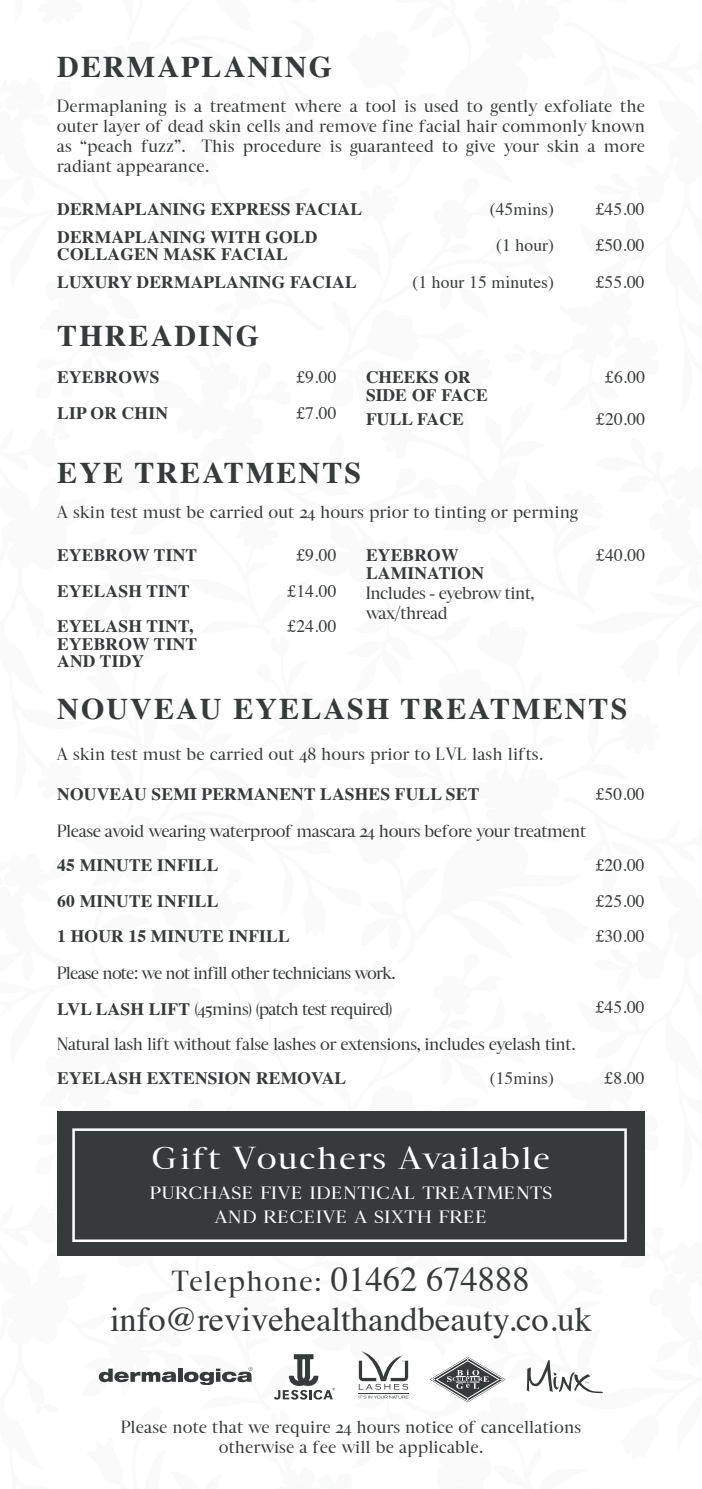
<style>
.page{position:relative;width:702px;height:1489px;background:#fff}
.page>*{position:absolute;margin:0;border:0;box-sizing:border-box;transform-origin:0 0}
.t1{font:34.5px/40px "Times";color:#373a3b;text-align:center}
.t2{font:31.5px "Luzia";letter-spacing:.07em;color:#fff;scale:1.14 1}
.t3{font:700 30px "Times";letter-spacing:.07em;color:#373a3b}
.t4{font:17.5px/20px "Luzia";letter-spacing:.04em;color:#373a3b;text-align:center}
.t5{font:700 17.5px/17.5px "Times";letter-spacing:.01em;color:#373a3b}
.t6{font:17.5px/20px "Luzia";letter-spacing:.01em;color:#373a3b}
.t7{font:17.5px "Times";letter-spacing:.01em;color:#373a3b}
.t8{font:17.5px/35.5px "Luzia";letter-spacing:-.01em;color:#373a3b}
.t9{font:17.5px/24px "Luzia";letter-spacing:.07em;color:#fff;text-align:center;scale:1.14 1}
.s1{font-family:"Times";font-weight:700}
.s2{font-family:"Luzia";font-size:28.75px}
.s3{font-family:"Luzia";font-size:25.25px}
</style>
<div class="page">
<svg style="left:99px;top:1368px;width:77px;height:13px"></svg>
<hr style="left:178px;top:1368px;width:4px;height:13px;background:#373a3b">
<svg style="left:184px;top:1366px;width:69px;height:18px"></svg>
<svg style="left:274px;top:1354px;width:61px;height:46px"></svg>
<hr style="left:358px;top:1392px;width:50px;height:1px;background:#373a3b">
<svg style="left:359px;top:1395px;width:49px;height:3px"></svg>
<svg style="left:359px;top:1351px;width:49px;height:38px"></svg>
<svg style="left:430px;top:1356px;width:75px;height:46px"></svg>
<svg style="left:526px;top:1360px;width:77px;height:32px"></svg>
<div style="left:57px;top:1111px;width:587px;height:144px;background:#363a3b"></div>
<div style="left:72px;top:1128px;width:554px;height:113px;border:2px solid #fff"></div>
<h3 class="t3" style="left:57px;top:38px;width:276px">DERMAPLANING</h3>
<p class="t4" style="left:57px;top:95px;width:589px;text-align:justify">Dermaplaning is a treatment where a tool is used to gently exfoliate the outer layer of dead skin cells and remove fine facial hair commonly known as “peach fuzz”. This procedure is guaranteed to give your skin a more radiant appearance.</p>
<p class="t5" style="left:57px;top:199px;width:306px">DERMAPLANING EXPRESS FACIAL</p>
<p class="t7" style="left:489px;top:193px;width:66px">(45mins)</p>
<p class="t7" style="left:595px;top:193px;width:51px">£45.00</p>
<p class="t5" style="left:57px;top:226px;width:262px">DERMAPLANING WITH GOLD<br>COLLAGEN MASK FACIAL</p>
<p class="t7" style="left:496px;top:229px;width:60px">(1 hour)</p>
<p class="t7" style="left:595px;top:229px;width:51px">£50.00</p>
<p class="t5" style="left:57px;top:271px;width:301px">LUXURY DERMAPLANING FACIAL</p>
<p class="t7" style="left:412px;top:265px;width:143px">(1 hour 15 minutes)</p>
<p class="t7" style="left:595px;top:265px;width:51px">£55.00</p>
<h3 class="t3" style="left:57px;top:307px;width:203px">THREADING</h3>
<p class="t5" style="left:57px;top:367px;width:104px">EYEBROWS</p>
<p class="t7" style="left:296px;top:361px;width:42px">£9.00</p>
<p class="t5" style="left:57px;top:402px;width:112px">LIP OR CHIN</p>
<p class="t7" style="left:296px;top:396px;width:42px">£7.00</p>
<p class="t5" style="left:366px;top:367px;width:123px">CHEEKS OR<br>SIDE OF FACE</p>
<p class="t7" style="left:605px;top:361px;width:42px">£6.00</p>
<p class="t5" style="left:366px;top:408px;width:99px">FULL FACE</p>
<p class="t7" style="left:596px;top:402px;width:51px">£20.00</p>
<h3 class="t3" style="left:57px;top:444px;width:305px">EYE TREATMENTS</h3>
<p class="t4" style="left:57px;top:501px;width:521px">A skin test must be carried out 24 hours prior to tinting or perming</p>
<p class="t5" style="left:57px;top:544px;width:141px">EYEBROW TINT</p>
<p class="t7" style="left:296px;top:539px;width:42px">£9.00</p>
<p class="t5" style="left:57px;top:580px;width:134px">EYELASH TINT</p>
<p class="t7" style="left:287px;top:574px;width:51px">£14.00</p>
<p class="t5" style="left:57px;top:615px;width:141px">EYELASH TINT,<br>EYEBROW TINT<br>AND TIDY</p>
<p class="t7" style="left:287px;top:609px;width:51px">£24.00</p>
<p class="t5" style="left:366px;top:544px;width:119px">EYEBROW<br>LAMINATION</p>
<p class="t6" style="left:366px;top:582px;width:170px">Includes - eyebrow tint, wax/thread</p>
<p class="t7" style="left:596px;top:539px;width:50px">£40.00</p>
<h3 class="t3" style="left:57px;top:680px;width:571px">NOUVEAU EYELASH TREATMENTS</h3>
<p class="t4" style="left:57px;top:743px;width:487px">A skin test must be carried out 48 hours prior to LVL lash lifts.</p>
<p class="t5" style="left:57px;top:784px;width:423px">NOUVEAU SEMI PERMANENT LASHES FULL SET</p>
<p class="t7" style="left:595px;top:778px;width:51px">£50.00</p>
<p class="t6" style="left:57px;top:821px;width:530px">Please avoid wearing waterproof mascara 24 hours before your treatment</p>
<p class="t5" style="left:57px;top:854px;width:163px">45 MINUTE INFILL</p>
<p class="t7" style="left:595px;top:849px;width:51px">£20.00</p>
<p class="t5" style="left:57px;top:890px;width:163px">60 MINUTE INFILL</p>
<p class="t7" style="left:595px;top:884px;width:51px">£25.00</p>
<p class="t5" style="left:57px;top:925px;width:234px">1 HOUR 15 MINUTE INFILL</p>
<p class="t7" style="left:595px;top:920px;width:51px">£30.00</p>
<p class="t8" style="left:57px;top:955px;width:339px">Please note: we not infill other technicians work.<br><span class="s1">LVL LASH LIFT</span> (45mins) (patch test required)</p>
<p class="t7" style="left:595px;top:990px;width:51px">£45.00</p>
<p class="t6" style="left:57px;top:1033px;width:519px">Natural lash lift without false lashes or extensions, includes eyelash tint.</p>
<p class="t5" style="left:57px;top:1067px;width:290px">EYELASH EXTENSION REMOVAL</p>
<p class="t7" style="left:489px;top:1061px;width:66px">(15mins)</p>
<p class="t7" style="left:604px;top:1061px;width:42px">£8.00</p>
<h2 class="t2" style="left:152px;top:1137px;width:350px">Gift Vouchers Available</h2>
<p class="t9" style="left:150px;top:1180px;width:354px">PURCHASE FIVE IDENTICAL TREATMENTS<br>AND RECEIVE A SIXTH FREE</p>
<h1 class="t1" style="left:110px;top:1256px;width:483px"><span class="s2">Telephone</span><span class="s3">:</span> 01462 674888 info@revivehealthandbeauty.co.uk</h1>
<p class="t4" style="left:121px;top:1416px;width:461px">Please note that we require 24 hours notice of cancellations otherwise a fee will be applicable.</p>
</div>
